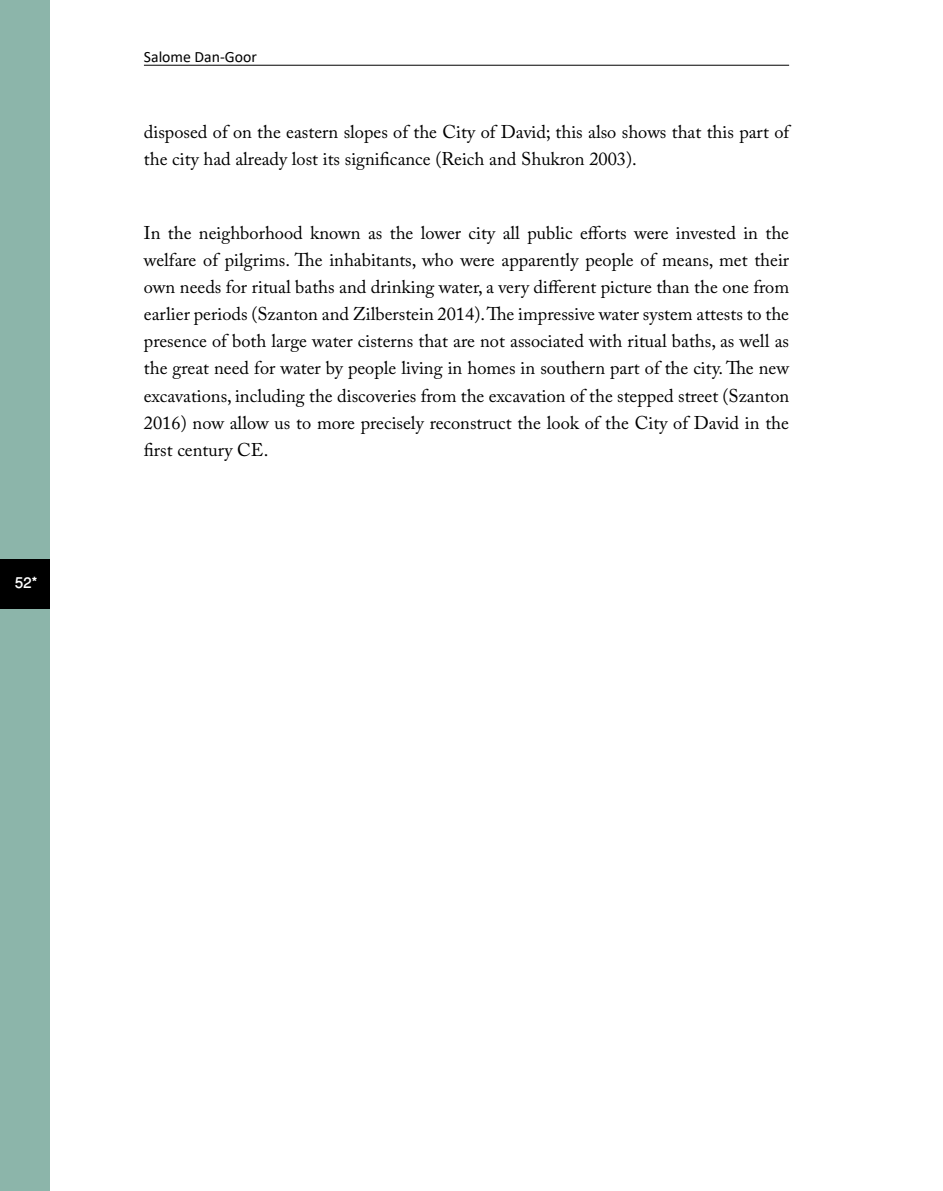
<style>
.page{position:relative;width:943px;height:1191px;background:#fff}
.page>*{position:absolute;margin:0;border:0;box-sizing:border-box;transform-origin:0 0}
.t1{font:500 21px "Win Soft Pro";color:#fff}
.t2{font:18.38px/27.1px "Adobe Caslon Pro";color:#000}
.t3{font:15.75px "Calibri";color:#000}
</style>
<div class="page">
<div style="left:0;top:0;width:50px;height:1191px;background:#8cb5aa"></div>
<div style="left:0;top:559px;width:50px;height:50px;background:#000"></div>
<hr style="left:144px;top:65px;width:645px;height:1px;background:#000">
<p class="t1" style="left:15px;top:567px;width:24px">52*</p>
<p class="t3" style="left:144px;top:45px;width:115px">Salome Dan-Goor</p>
<p class="t2" style="left:144px;top:118px;width:646px">disposed of on the eastern slopes of the City of David; this also shows that this part of the city had already lost its significance (Reich and Shukron 2003).</p>
<p class="t2" style="left:144px;top:219px;width:646px;text-align:justify">In the neighborhood known as the lower city all public efforts were invested in the welfare of pilgrims. The inhabitants, who were apparently people of means, met their own needs for ritual baths and drinking water, a very different picture than the one from earlier periods (Szanton and Zilberstein 2014). The impressive water system attests to the presence of both large water cisterns that are not associated with ritual baths, as well as the great need for water by people living in homes in southern part of the city. The new excavations, including the discoveries from the excavation of the stepped street (Szanton 2016) now allow us to more precisely reconstruct the look of the City of David in the first century CE.</p>
</div>
